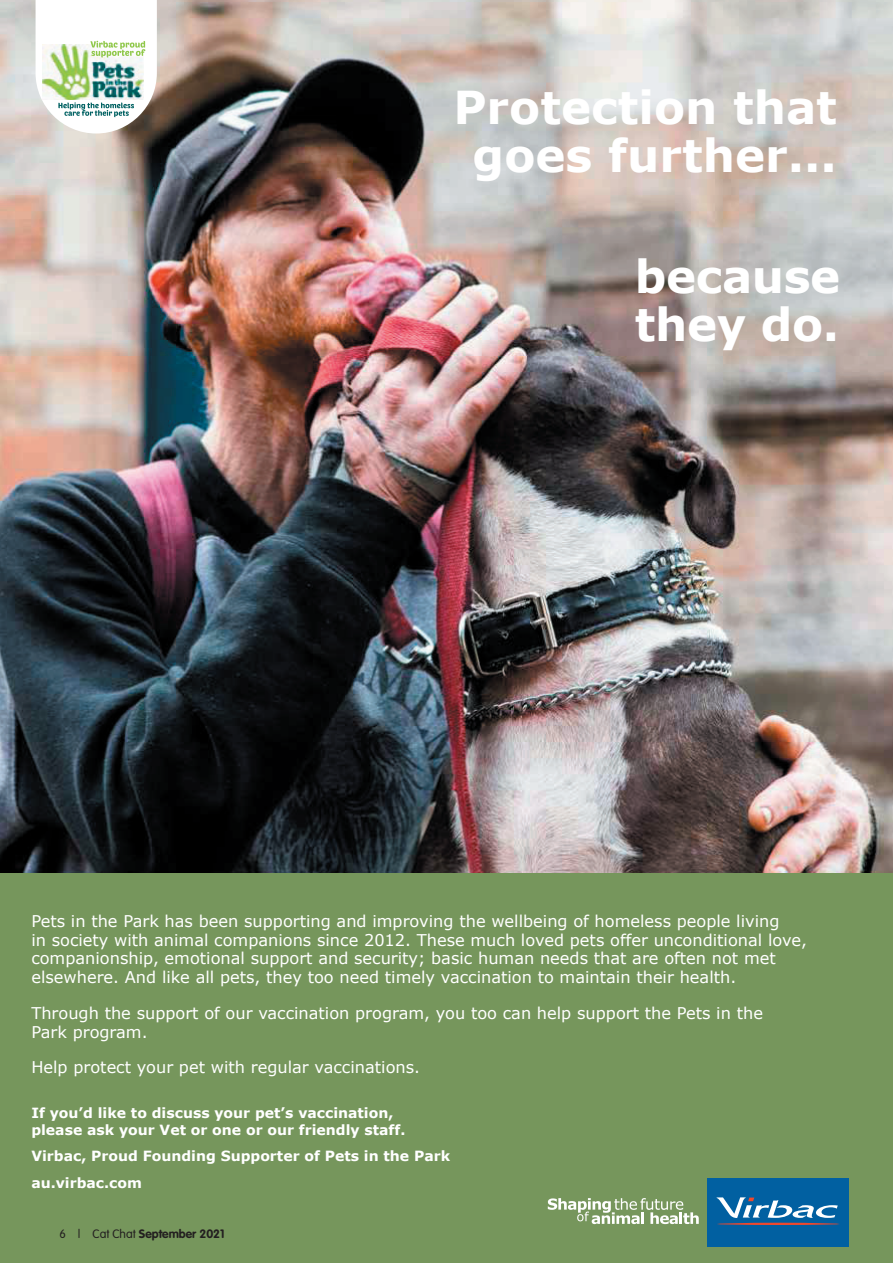
<style>
.page{position:relative;width:893px;height:1263px;background:#fff}
.page>*{position:absolute;margin:0;border:0;box-sizing:border-box;transform-origin:0 0}
.t1{font:700 45.3px/47.5px "Verdana";color:#fff}
.t2{font:16.2px/18.9px "Verdana";color:#fff}
.t3{font:700 14.1px/17.2px "Verdana";color:#fff}
.t4{font:700 12px "VAG Rounded";color:#231f20}
.s1{font-weight:300}
</style>
<div class="page">
<img style="left:0;top:0;width:893px;height:873px">
<div style="left:0;top:873px;width:893px;height:390px;background:#76965c"></div>
<svg style="left:36px;top:0;width:121px;height:133px"></svg>
<div style="left:708px;top:1178px;width:141px;height:68px;background:#0160a1"></div>
<hr style="left:717px;top:1223px;width:123px;height:2px;background:#ef482d;border-radius:50%">
<svg style="left:717px;top:1197px;width:121px;height:21px"></svg>
<svg style="left:548px;top:1198px;width:151px;height:26px"></svg>
<h1 class="t1" style="left:453px;top:84px;width:385px;text-align:center">Protection that goes further...</h1>
<h1 class="t1" style="left:635px;top:253px;width:207px">because they do.</h1>
<p class="t2" style="left:31px;top:911px;width:777px">Pets in the Park has been supporting and improving the wellbeing of homeless people living<br>in society with animal companions since 2012. These much loved pets offer unconditional love, companionship, emotional support and security; basic human needs that are often not met elsewhere. And like all pets, they too need timely vaccination to maintain their health.</p>
<p class="t2" style="left:31px;top:1004px;width:733px">Through the support of our vaccination program, you too can help support the Pets in the<br>Park program.</p>
<p class="t2" style="left:31px;top:1058px;width:390px">Help protect your pet with regular vaccinations.</p>
<p class="t3" style="left:31px;top:1104px;width:376px">If you’d like to discuss your pet’s vaccination, please ask your Vet or one or our friendly staff.</p>
<p class="t3" style="left:31px;top:1143px;width:420px;line-height:26.4px">Virbac, Proud Founding Supporter of Pets in the Park au.virbac.com</p>
<p class="t4" style="left:60px;top:1227px;width:167px"><span class="s1">6 | Cat Chat</span> September 2021</p>
</div>
